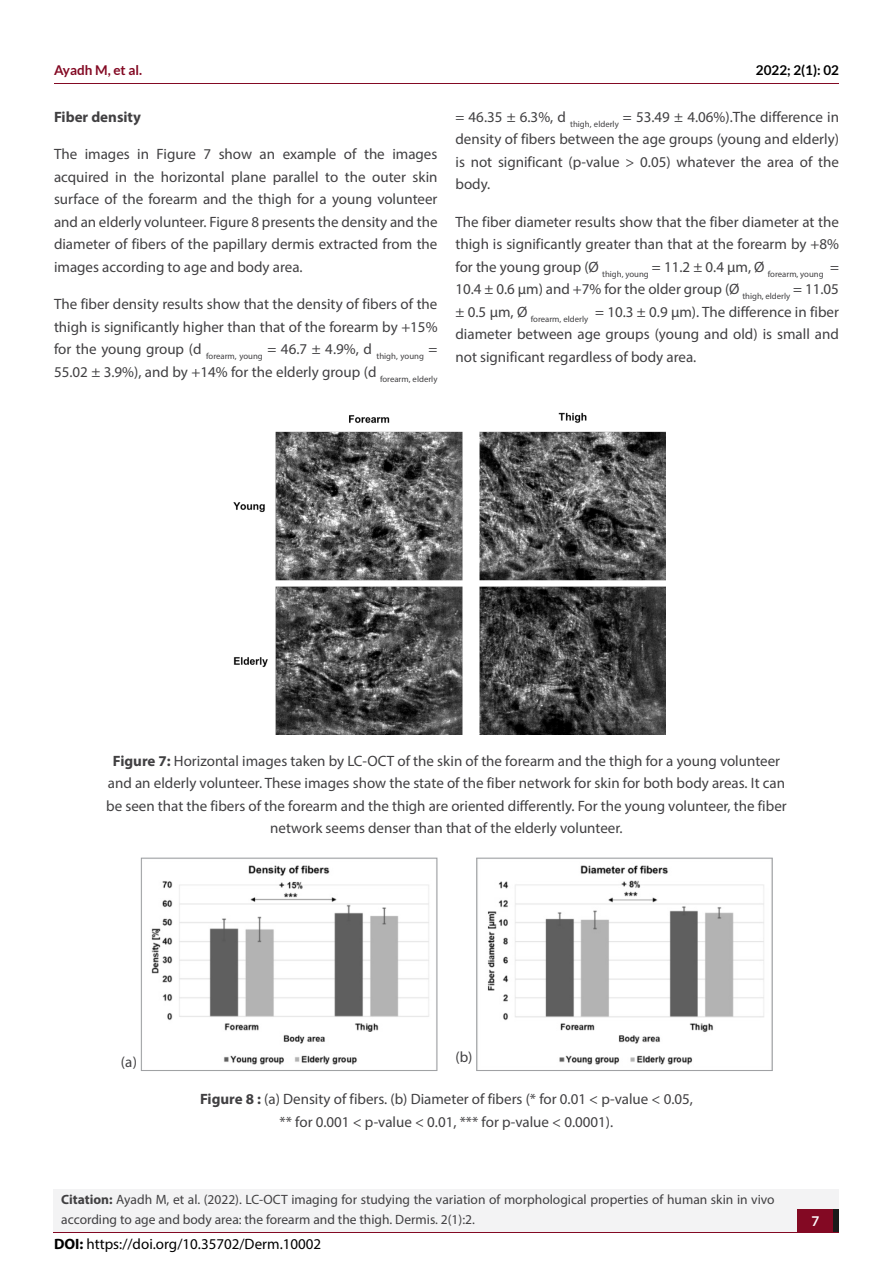
<style>
.page{position:relative;width:893px;height:1263px;background:#fff}
.page>*{position:absolute;margin:0;border:0;box-sizing:border-box;transform-origin:0 0}
.t1{font:15px/22.5px "Myriad Pro";color:#414042;text-align:justify}
.t2{font:15px "Myriad Pro";color:#000}
.t3{font:700 15px "Myriad Pro";color:#414042}
.t4{font:13.5px/20.2px "Myriad Pro";color:#414042}
.t5{font:700 13.5px "Lato";color:#830923}
.t6{font:700 13.5px "Lato";color:#000}
.t7{font:700 13.5px "Lato";color:#fff}
.s1{font-weight:700}
</style>
<div class="page">
<hr style="left:54px;top:84px;width:785px;height:1px;background:#830923">
<div style="left:54px;top:1211px;width:785px;height:22px;background:#f3f3f4"></div>
<div style="left:54px;top:1188px;width:785px;height:43px;background:#f3f3f4"></div>
<div style="left:798px;top:1209px;width:41px;height:22px;background:#1b1b1b"></div>
<div style="left:798px;top:1209px;width:35px;height:22px;background:#830923"></div>
<img style="left:233px;top:412px;width:433px;height:322px">
<img style="left:151px;top:865px;width:278px;height:200px">
<div style="left:141px;top:858px;width:296px;height:213px;border:1px solid #9d9fa2"></div>
<img style="left:487px;top:865px;width:277px;height:200px">
<div style="left:476px;top:858px;width:297px;height:213px;border:1px solid #9d9fa2"></div>
<p class="t5" style="left:54px;top:62px;width:90px">Ayadh M, et al.</p>
<p class="t6" style="left:756px;top:62px;width:85px">2022; 2(1): 02</p>
<p class="t3" style="left:54px;top:107px;width:89px">Fiber density</p>
<p class="t1" style="left:54px;top:143px;width:385px">The images in Figure 7 show an example of the images acquired in the horizontal plane parallel to the outer skin surface of the forearm and the thigh for a young volunteer and an elderly volunteer. Figure 8 presents the density and the diameter of fibers of the papillary dermis extracted from the images according to age and body area.</p>
<p class="t1" style="left:54px;top:293px;width:385px">The fiber density results show that the density of fibers of the thigh is significantly higher than that of the forearm by +15% for the young group (d <sub>forearm,</sub> <sub>young</sub> = 46.7 ± 4.9%, d <sub>thigh,</sub> <sub>young</sub> = 55.02 ± 3.9%), and by +14% for the elderly group (d <sub>forearm,</sub> <sub>elderly</sub></p>
<p class="t1" style="left:455px;top:105px;width:385px">= 46.35 ± 6.3%, d <sub>thigh,</sub> <sub>elderly</sub> = 53.49 ± 4.06%).The difference in density of fibers between the age groups (young and elderly) is not significant (p-value &gt; 0.05) whatever the area of the body.</p>
<p class="t1" style="left:455px;top:210px;width:385px">The fiber diameter results show that the fiber diameter at the thigh is significantly greater than that at the forearm by +8% for the young group (Ø <sub>thigh,</sub> <sub>young</sub> = 11.2 ± 0.4 μm, Ø <sub>forearm,</sub> <sub>young</sub> = 10.4 ± 0.6 μm) and +7% for the older group (Ø <sub>thigh,</sub> <sub>elderly</sub> = 11.05 ± 0.5 μm, Ø <sub>forearm,</sub> <sub>elderly</sub> = 10.3 ± 0.9 μm). The difference in fiber diameter between age groups (young and old) is small and not significant regardless of body area.</p>
<p class="t1" style="left:106px;top:749px;width:682px;text-align:center"><span class="s1">Figure 7:</span> Horizontal images taken by LC-OCT of the skin of the forearm and the thigh for a young volunteer and an elderly volunteer. These images show the state of the fiber network for skin for both body areas. It can be seen that the fibers of the forearm and the thigh are oriented differently. For the young volunteer, the fiber network seems denser than that of the elderly volunteer.</p>
<p class="t1" style="left:121px;top:1050px;width:18px">(a)</p>
<p class="t1" style="left:455px;top:1045px;width:19px">(b)</p>
<p class="t1" style="left:200px;top:1087px;width:494px;text-align:center"><span class="s1">Figure 8 :</span> (a) Density of fibers. (b) Diameter of fibers (* for 0.01 &lt; p-value &lt; 0.05, ** for 0.001 &lt; p-value &lt; 0.01, *** for p-value &lt; 0.0001).</p>
<p class="t4" style="left:61px;top:1189px;width:715px"><span class="s1">Citation:</span> Ayadh M, et al. (2022). LC-OCT imaging for studying the variation of morphological properties of human skin in vivo according to age and body area: the forearm and the thigh. Dermis. 2(1):2.</p>
<p class="t2" style="left:54px;top:1235px;width:269px"><span class="s1">DOI:</span> https://doi.org/10.35702/Derm.10002</p>
<p class="t7" style="left:811px;top:1213px;width:9px">7</p>
</div>
